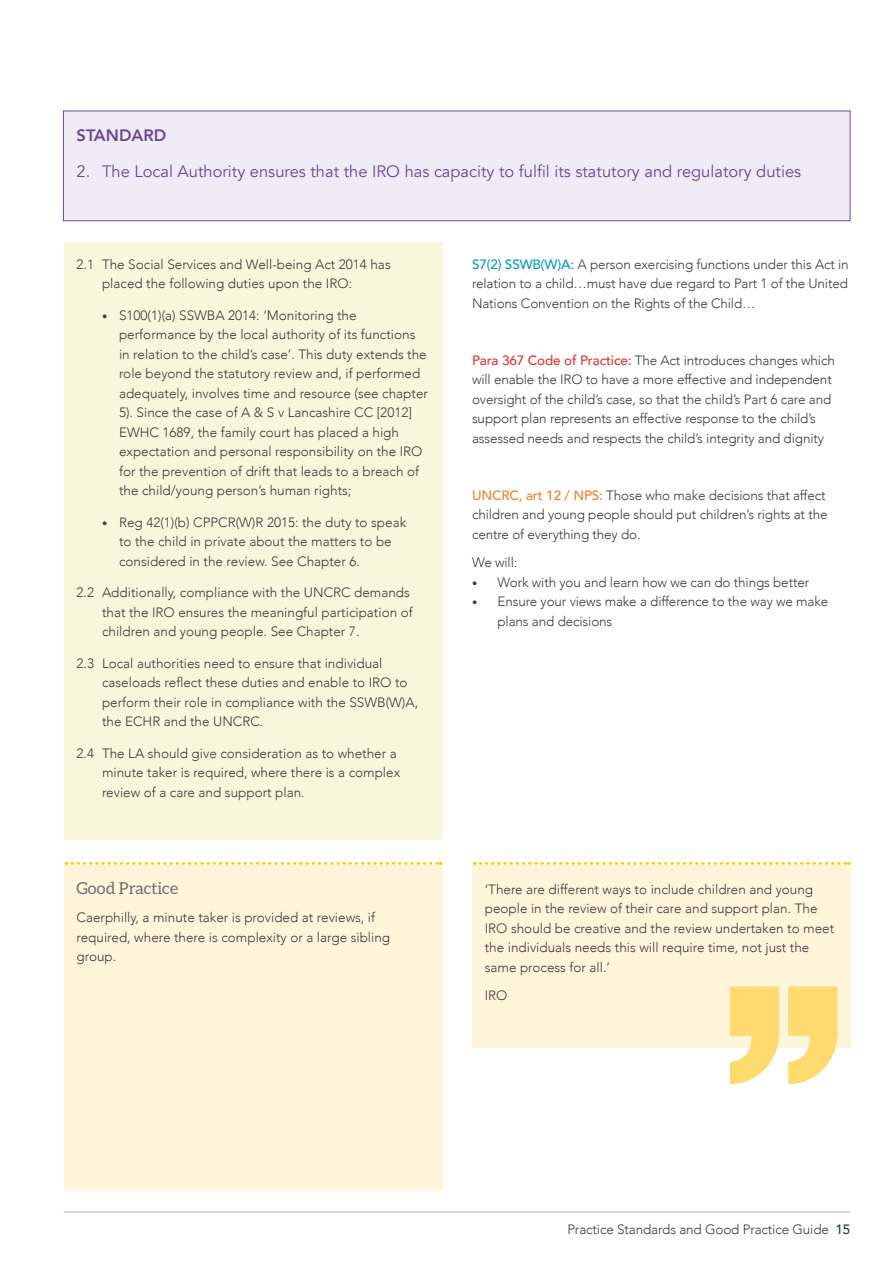
<style>
.page{position:relative;width:893px;height:1263px;background:#fff}
.page>*{position:absolute;margin:0;border:0;box-sizing:border-box;transform-origin:0 0}
.t1{font:16.5px "Avenir";color:#6c4796}
.t2{font:16.5px "Aleo";color:#706f6f}
.t3{font:800 16.5px "Avenir";color:#6c4796}
.t4{font:300 13.5px/19.5px "Avenir";color:#3c3c3b}
.s1{font-size:10.5px}
.s2{font-weight:500;color:#009bc6}
.s3{font-weight:500;color:#e03431}
.s4{font-weight:500;color:#f08126}
.s5{font-weight:500;color:#1e3d4e}
</style>
<div class="page">
<hr style="left:64px;top:1211px;width:786px;height:1px;background:#b3b2b2">
<div style="left:63px;top:111px;width:787px;height:110px;background:#efecf7"></div>
<div style="left:63px;top:111px;width:787px;height:110px;border:1px solid #6c4796"></div>
<div style="left:64px;top:242px;width:378px;height:598px;background:#f7f7db"></div>
<div style="left:64px;top:863px;width:378px;height:328px;background:#fff5db"></div>
<svg style="left:66px;top:862px;width:375px;height:3px"></svg>
<div style="left:472px;top:863px;width:378px;height:185px;background:#fff5db"></div>
<svg style="left:730px;top:986px;width:108px;height:98px"></svg>
<svg style="left:474px;top:862px;width:375px;height:3px"></svg>
<p class="t3" style="left:77px;top:122px;width:91px">STANDARD</p>
<p class="t1" style="left:77px;top:161px;width:726px">2. The Local Authority ensures that the IRO has capacity to fulfil its statutory and regulatory duties</p>
<p class="t4" style="left:102px;top:254px;width:290px;text-indent:-26px">2.1 The Social Services and Well-being Act 2014 has placed the following duties upon the IRO:</p>
<p class="t4" style="left:119px;top:305px;width:310px;text-indent:-17px"><span class="s1">•</span> S100(1)(a) SSWBA 2014: ‘Monitoring the performance by the local authority of its functions in relation to the child’s case’. This duty extends the role beyond the statutory review and, if performed adequately, involves time and resource (see chapter 5). Since the case of A &amp; S v Lancashire CC [2012] EWHC 1689, the family court has placed a high expectation and personal responsibility on the IRO for the prevention of drift that leads to a breach of the child/young person’s human rights;</p>
<p class="t4" style="left:119px;top:512px;width:289px;text-indent:-17px"><span class="s1">•</span> Reg 42(1)(b) CPPCR(W)R 2015: the duty to speak to the child in private about the matters to be considered in the review. See Chapter 6.</p>
<p class="t4" style="left:102px;top:583px;width:312px;text-indent:-26px">2.2 Additionally, compliance with the UNCRC demands that the IRO ensures the meaningful participation of children and young people. See Chapter 7.</p>
<p class="t4" style="left:102px;top:653px;width:318px;text-indent:-26px">2.3 Local authorities need to ensure that individual caseloads reflect these duties and enable to IRO to perform their role in compliance with the SSWB(W)A, the ECHR and the UNCRC.</p>
<p class="t4" style="left:102px;top:743px;width:300px;text-indent:-26px">2.4 The LA should give consideration as to whether a minute taker is required, where there is a complex review of a care and support plan.</p>
<p class="t2" style="left:77px;top:878px;width:103px">Good Practice</p>
<p class="t4" style="left:77px;top:908px;width:315px">Caerphilly, a minute taker is provided at reviews, if required, where there is complexity or a large sibling group.</p>
<p class="t4" style="left:472px;top:254px;width:378px;text-align:justify"><span class="s2">S7(2) SSWB(W)A:</span> A person exercising functions under this Act in relation to a child…must have due regard to Part 1 of the United Nations Convention on the Rights of the Child…</p>
<p class="t4" style="left:472px;top:350px;width:364px"><span class="s3">Para 367 Code of Practice:</span> The Act introduces changes which will enable the IRO to have a more effective and independent oversight of the child’s case, so that the child’s Part 6 care and support plan represents an effective response to the child’s assessed needs and respects the child’s integrity and dignity</p>
<p class="t4" style="left:472px;top:485px;width:357px"><span class="s4">UNCRC, art 12 / NPS:</span> Those who make decisions that affect children and young people should put children’s rights at the centre of everything they do.</p>
<p class="t4" style="left:472px;top:553px;width:47px">We will:</p>
<p class="t4" style="left:472px;top:572px;width:339px"><span class="s1">•</span> Work with you and learn how we can do things better</p>
<p class="t4" style="left:497px;top:592px;width:332px;text-indent:-26px"><span class="s1">•</span> Ensure your views make a difference to the way we make plans and decisions</p>
<p class="t4" style="left:485px;top:879px;width:351px">‘There are different ways to include children and young people in the review of their care and support plan. The IRO should be creative and the review undertaken to meet the individuals needs this will require time, not just the same process for all.’</p>
<p class="t4" style="left:485px;top:986px;width:24px">IRO</p>
<p class="t4" style="left:567px;top:1219px;width:285px">Practice Standards and Good Practice Guide <span class="s5">15</span></p>
</div>
